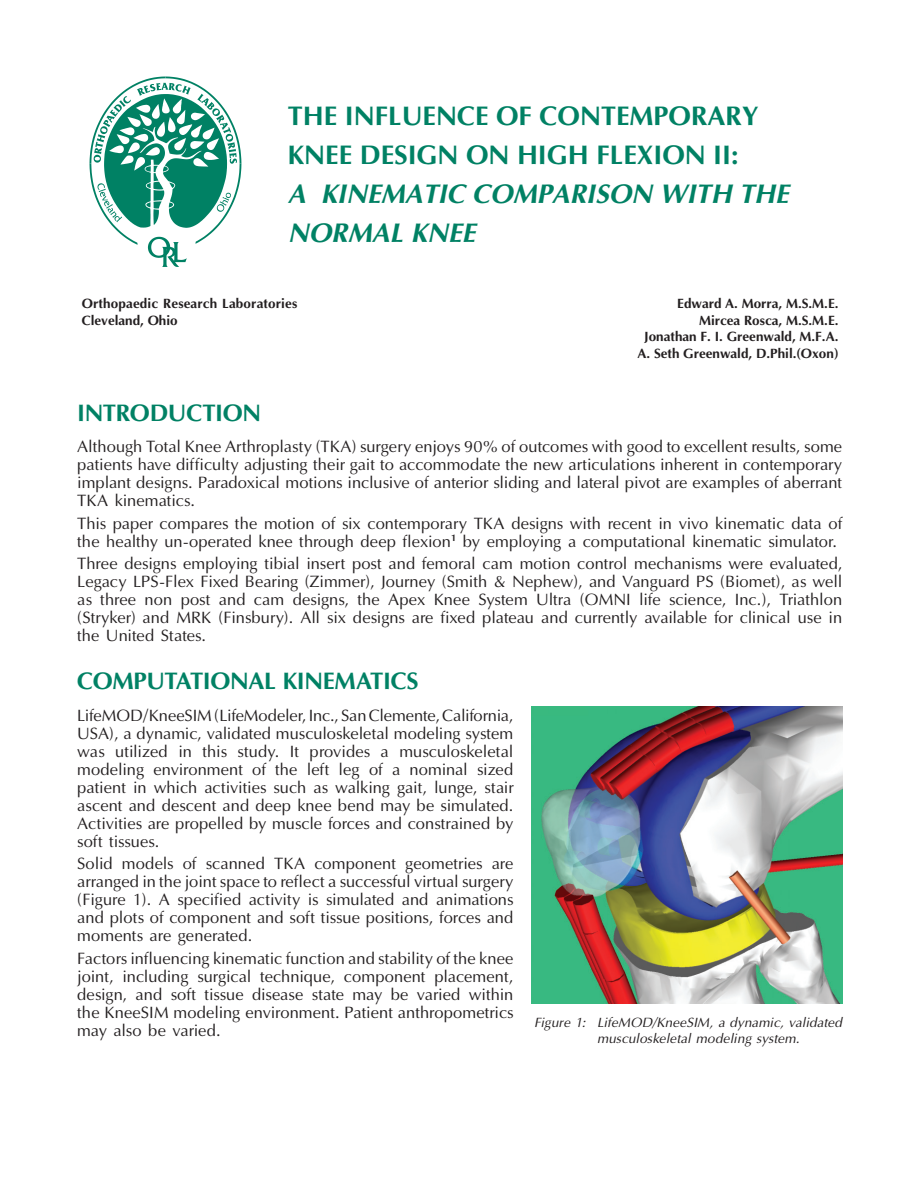
<style>
.page{position:relative;width:918px;height:1188px;background:#fff}
.page>*{position:absolute;margin:0;border:0;box-sizing:border-box;transform-origin:0 0}
.t1{font:700 27px/39px "Ottawa";color:#008164}
.t2{font:italic 700 27px/39px "Ottawa";color:#008164}
.t3{font:700 24px "Ottawa";letter-spacing:-.02em;color:#008164}
.t4{font:16.5px/18px "Ottawa";color:#231f20;text-align:justify}
.t5{font:700 13.5px/16.5px "Ottawa";color:#231f20}
.t6{font:italic 13.5px/16.5px "Ottawa";letter-spacing:.005em;color:#231f20}
</style>
<div class="page">
<svg style="left:90px;top:76px;width:151px;height:191px"></svg>
<img style="left:531px;top:706px;width:311px;height:298px">
<h1 class="t1" style="left:288px;top:97px;width:472px">THE INFLUENCE OF CONTEMPORARY<br>KNEE DESIGN ON HIGH FLEXION II:</h1>
<h1 class="t2" style="left:288px;top:178px;width:502px">A KINEMATIC COMPARISON WITH THE<br>NORMAL KNEE</h1>
<p class="t5" style="left:82px;top:296px;width:217px">Orthopaedic Research Laboratories<br>Cleveland, Ohio</p>
<p class="t5" style="left:638px;top:296px;width:202px;text-align:right">Edward A. Morra, M.S.M.E.<br>Mircea Rosca, M.S.M.E.<br>Jonathan F. I. Greenwald, M.F.A.<br>A. Seth Greenwald, D.Phil.(Oxon)</p>
<h2 class="t3" style="left:77px;top:399px;width:186px">INTRODUCTION</h2>
<p class="t4" style="left:77px;top:439px;width:766px">Although Total Knee Arthroplasty (TKA) surgery enjoys 90% of outcomes with good to excellent results, some patients have difficulty adjusting their gait to accommodate the new articulations inherent in contemporary implant designs. Paradoxical motions inclusive of anterior sliding and lateral pivot are examples of aberrant TKA kinematics.</p>
<p class="t4" style="left:77px;top:516px;width:767px">This paper compares the motion of six contemporary TKA designs with recent in vivo kinematic data of the healthy un-operated knee through deep flexion<sup>1</sup> by employing a computational kinematic simulator.</p>
<p class="t4" style="left:77px;top:556px;width:767px">Three designs employing tibial insert post and femoral cam motion control mechanisms were evaluated, Legacy LPS-Flex Fixed Bearing (Zimmer), Journey (Smith &amp; Nephew), and Vanguard PS (Biomet), as well as three non post and cam designs, the Apex Knee System Ultra (OMNI life science, Inc.), Triathlon (Stryker) and MRK (Finsbury). All six designs are fixed plateau and currently available for clinical use in the United States.</p>
<h2 class="t3" style="left:77px;top:667px;width:343px">COMPUTATIONAL KINEMATICS</h2>
<p class="t4" style="left:77px;top:708px;width:438px">LifeMOD/KneeSIM (LifeModeler, Inc., San Clemente, California, USA), a dynamic, validated musculoskeletal modeling system was utilized in this study. It provides a musculoskeletal modeling environment of the left leg of a nominal sized patient in which activities such as walking gait, lunge, stair ascent and descent and deep knee bend may be simulated.<br>Activities are propelled by muscle forces and constrained by soft tissues.</p>
<p class="t4" style="left:77px;top:856px;width:438px">Solid models of scanned TKA component geometries are arranged in the joint space to reflect a successful virtual surgery (Figure 1). A specified activity is simulated and animations and plots of component and soft tissue positions, forces and moments are generated.</p>
<p class="t4" style="left:77px;top:951px;width:438px">Factors influencing kinematic function and stability of the knee joint, including surgical technique, component placement, design, and soft tissue disease state may be varied within the KneeSIM modeling environment. Patient anthropometrics may also be varied.</p>
<p class="t6" style="left:597px;top:1015px;width:247px;text-indent:-63px">Figure 1: LifeMOD/KneeSIM, a dynamic, validated musculoskeletal modeling system.</p>
</div>
